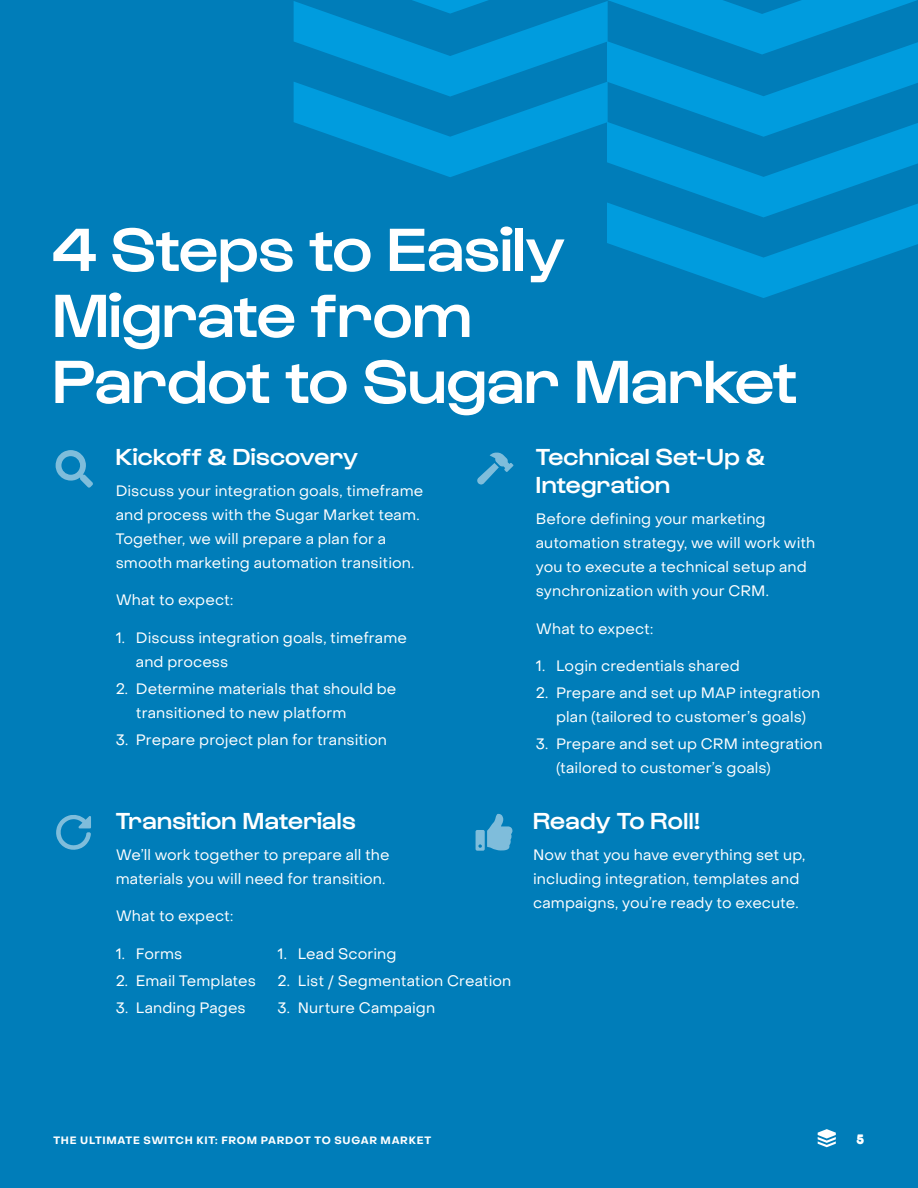
<style>
.page{position:relative;width:918px;height:1188px;background:#007db9}
.page>*{position:absolute;margin:0;border:0;box-sizing:border-box;transform-origin:0 0}
.t1{font:500 63px/66px "Gustavo";color:#fff}
.t2{font:500 24px/28.5px "Gustavo";letter-spacing:.01em;color:#fff}
.t3{font:15px/24px "Object Sans";letter-spacing:.005em;color:#fff}
.t4{font:700 12px "Object Sans";color:#fff}
.t5{font:700 10.5px "Object Sans";letter-spacing:.065em;color:#fff}
</style>
<div class="page">
<svg style="left:294px;top:0;width:624px;height:298px"></svg>
<svg style="left:56px;top:450px;width:37px;height:38px"></svg>
<svg style="left:477px;top:452px;width:36px;height:33px"></svg>
<svg style="left:476px;top:814px;width:37px;height:37px"></svg>
<svg style="left:56px;top:815px;width:35px;height:35px"></svg>
<svg style="left:818px;top:1129px;width:18px;height:19px"></svg>
<h1 class="t1" style="left:53px;top:222px;width:746px">4 Steps to Easily<br>Migrate from<br>Pardot to Sugar Market</h1>
<h2 class="t2" style="left:116px;top:445px;width:244px">Kickoff &amp; Discovery</h2>
<p class="t3" style="left:116px;top:480px;width:309px">Discuss your integration goals, timeframe and process with the Sugar Market team.<br>Together, we will prepare a plan for a smooth marketing automation transition.</p>
<p class="t3" style="left:116px;top:590px;width:119px">What to expect:</p>
<p class="t3" style="left:136px;top:627px;width:273px;text-indent:-20px">1. Discuss integration goals, timeframe and process</p>
<p class="t3" style="left:136px;top:678px;width:262px;text-indent:-20px">2. Determine materials that should be transitioned to new platform</p>
<p class="t3" style="left:116px;top:729px;width:273px">3. Prepare project plan for transition</p>
<h2 class="t2" style="left:116px;top:809px;width:242px">Transition Materials</h2>
<p class="t3" style="left:116px;top:844px;width:276px">We’ll work together to prepare all the materials you will need for transition.</p>
<p class="t3" style="left:116px;top:906px;width:119px">What to expect:</p>
<p class="t3" style="left:116px;top:943px;width:68px">1. Forms</p>
<p class="t3" style="left:116px;top:970px;width:142px">2. Email Templates</p>
<p class="t3" style="left:116px;top:997px;width:132px">3. Landing Pages</p>
<p class="t3" style="left:278px;top:944px;width:120px">1. Lead Scoring</p>
<p class="t3" style="left:278px;top:971px;width:235px">2. List / Segmentation Creation</p>
<p class="t3" style="left:278px;top:998px;width:159px">3. Nurture Campaign</p>
<h2 class="t2" style="left:536px;top:444px;width:230px">Technical Set-Up &amp;<br>Integration</h2>
<p class="t3" style="left:536px;top:508px;width:281px">Before defining your marketing automation strategy, we will work with you to execute a technical setup and synchronization with your CRM.</p>
<p class="t3" style="left:536px;top:618px;width:119px">What to expect:</p>
<p class="t3" style="left:536px;top:655px;width:206px">1. Login credentials shared</p>
<p class="t3" style="left:536px;top:682px;width:286px;text-align:center">2. Prepare and set up MAP integration plan (tailored to customer’s goals)</p>
<p class="t3" style="left:556px;top:733px;width:268px;text-indent:-20px">3. Prepare and set up CRM integration (tailored to customer’s goals)</p>
<h2 class="t2" style="left:533px;top:808px;width:168px">Ready To Roll!</h2>
<p class="t3" style="left:533px;top:844px;width:274px">Now that you have everything set up, including integration, templates and campaigns, you’re ready to execute.</p>
<p class="t5" style="left:53px;top:1136px;width:379px">THE ULTIMATE SWITCH KIT: FROM PARDOT TO SUGAR MARKET</p>
<p class="t4" style="left:856px;top:1134px;width:9px">5</p>
<p class="t4" style="left:856px;top:1136px;width:9px">5</p>
</div>
